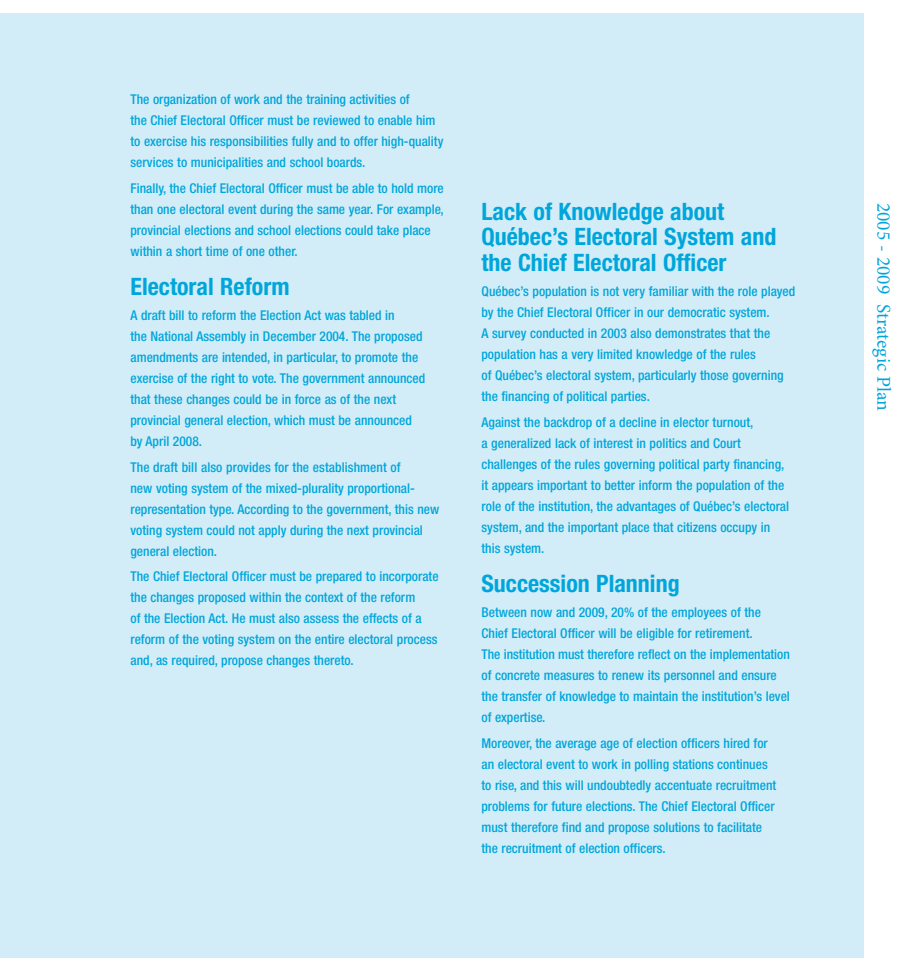
<style>
.page{position:relative;width:918px;height:972px;background:#fff}
.page>*{position:absolute;margin:0;border:0;box-sizing:border-box;transform-origin:0 0}
.t1{font:700 condensed 24px/25.5px "Helvetica Neue";color:#00a6db}
.t2{font:19.5px "Minion Pro";color:#00a6db}
.t3{font:500 condensed 13.5px/21px "Helvetica Neue";color:#00a6db}
</style>
<div class="page">
<div style="left:0;top:14px;width:864px;height:944px;background:#d3edf8"></div>
<p class="t3" style="left:130px;top:90px;width:314px">The organization of work and the training activities of<br>the Chief Electoral Officer must be reviewed to enable him to exercise his responsibilities fully and to offer high-quality services to municipalities and school boards.</p>
<p class="t3" style="left:130px;top:179px;width:315px">Finally, the Chief Electoral Officer must be able to hold more than one electoral event during the same year. For example, provincial elections and school elections could take place within a short time of one other.</p>
<h1 class="t1" style="left:130px;top:275px;width:161px">Electoral Reform</h1>
<p class="t3" style="left:130px;top:306px;width:296px">A draft bill to reform the Election Act was tabled in<br>the National Assembly in December 2004. The proposed amendments are intended, in particular, to promote the exercise of the right to vote. The government announced that these changes could be in force as of the next provincial general election, which must be announced by April 2008.</p>
<p class="t3" style="left:131px;top:458px;width:310px">The draft bill also provides for the establishment of<br>new voting system of the mixed-plurality proportional&shy;representation type. According to the government, this new voting system could not apply during the next provincial general election.</p>
<p class="t3" style="left:130px;top:567px;width:310px">The Chief Electoral Officer must be prepared to incorporate the changes proposed within the context of the reform<br>of the Election Act. He must also assess the effects of a reform of the voting system on the entire electoral process and, as required, propose changes thereto.</p>
<h1 class="t1" style="left:482px;top:200px;width:296px">Lack of Knowledge about<br>Québec’s Electoral System and the Chief Electoral Officer</h1>
<p class="t3" style="left:482px;top:282px;width:315px">Québec’s population is not very familiar with the role played by the Chief Electoral Officer in our democratic system.<br>A survey conducted in 2003 also demonstrates that the population has a very limited knowledge of the rules<br>of Québec’s electoral system, particularly those governing the financing of political parties.</p>
<p class="t3" style="left:482px;top:413px;width:309px">Against the backdrop of a decline in elector turnout,<br>a generalized lack of interest in politics and Court challenges of the rules governing political party financing, it appears important to better inform the population of the role of the institution, the advantages of Québec’s electoral system, and the important place that citizens occupy in this system.</p>
<h1 class="t1" style="left:482px;top:572px;width:200px">Succession Planning</h1>
<p class="t3" style="left:482px;top:603px;width:310px">Between now and 2009, 20% of the employees of the Chief Electoral Officer will be eligible for retirement.<br>The institution must therefore reflect on the implementation of concrete measures to renew its personnel and ensure the transfer of knowledge to maintain the institution’s level of expertise.</p>
<p class="t3" style="left:482px;top:734px;width:296px">Moreover, the average age of election officers hired for an electoral event to work in polling stations continues to rise, and this will undoubtedly accentuate recruitment problems for future elections. The Chief Electoral Officer must therefore find and propose solutions to facilitate the recruitment of election officers.</p>
<h2 class="t2" style="left:891px;top:202px;width:210px;rotate:90deg">2005 - 2009 Strategic Plan</h2>
</div>
